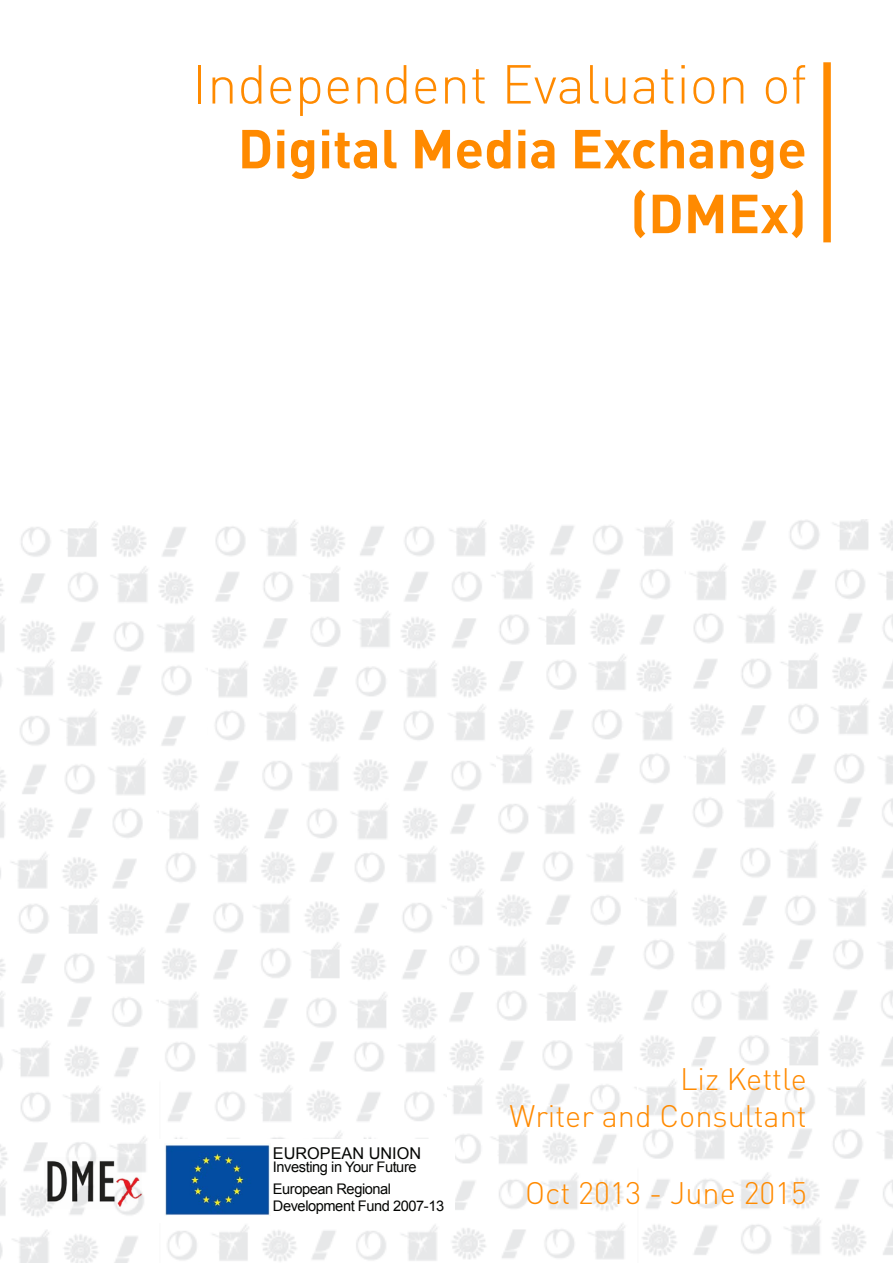
<style>
.page{position:relative;width:893px;height:1263px;background:#fff}
.page>*{position:absolute;margin:0;border:0;box-sizing:border-box;transform-origin:0 0}
.t1{font:700 54px/64.8px "DINOT";color:#ff8a00;text-align:right}
.t2{font:300 54px "DINOT";color:#ff8a00}
.t3{font:300 30.75px/36.9px "DINOT";color:#ff8a00;text-align:right}
.t4{font:16.2px "Arial";color:#040503}
.t5{font:14.7px/21.5px "Arial";letter-spacing:-.03em;color:#040503}
</style>
<div class="page">
<img style="left:0;top:758px;width:159px;height:505px">
<img style="left:446px;top:845px;width:191px;height:415px">
<img style="left:161px;top:759px;width:285px;height:503px">
<img style="left:639px;top:846px;width:254px;height:410px">
<img style="left:0;top:521px;width:208px;height:225px">
<img style="left:444px;top:520px;width:242px;height:322px">
<img style="left:208px;top:520px;width:287px;height:279px">
<img style="left:686px;top:519px;width:207px;height:368px">
<div style="left:823px;top:62px;width:8px;height:180px;background:#ff8a00"></div>
<img style="left:43px;top:1146px;width:103px;height:70px">
<div style="left:157px;top:1138px;width:298px;height:84px;background:#fff"></div>
<img style="left:165px;top:1144px;width:105px;height:72px">
<h1 class="t2" style="left:192px;top:51px;width:616px">Independent Evaluation of</h1>
<h1 class="t1" style="left:238px;top:115px;width:571px">Digital Media Exchange (DMEx)</h1>
<p class="t4" style="left:273px;top:1142px;width:150px">EUROPEAN UNION</p>
<p class="t5" style="left:273px;top:1156px;width:145px">Investing in Your Future<br>European Regional</p>
<p class="t5" style="left:273px;top:1195px;width:173px">Development Fund 2007-13</p>
<h2 class="t3" style="left:509px;top:1060px;width:299px">Liz Kettle<br>Writer and Consultant</h2>
<h2 class="t3" style="left:525px;top:1174px;width:283px">Oct 2013 - June 2015</h2>
</div>
